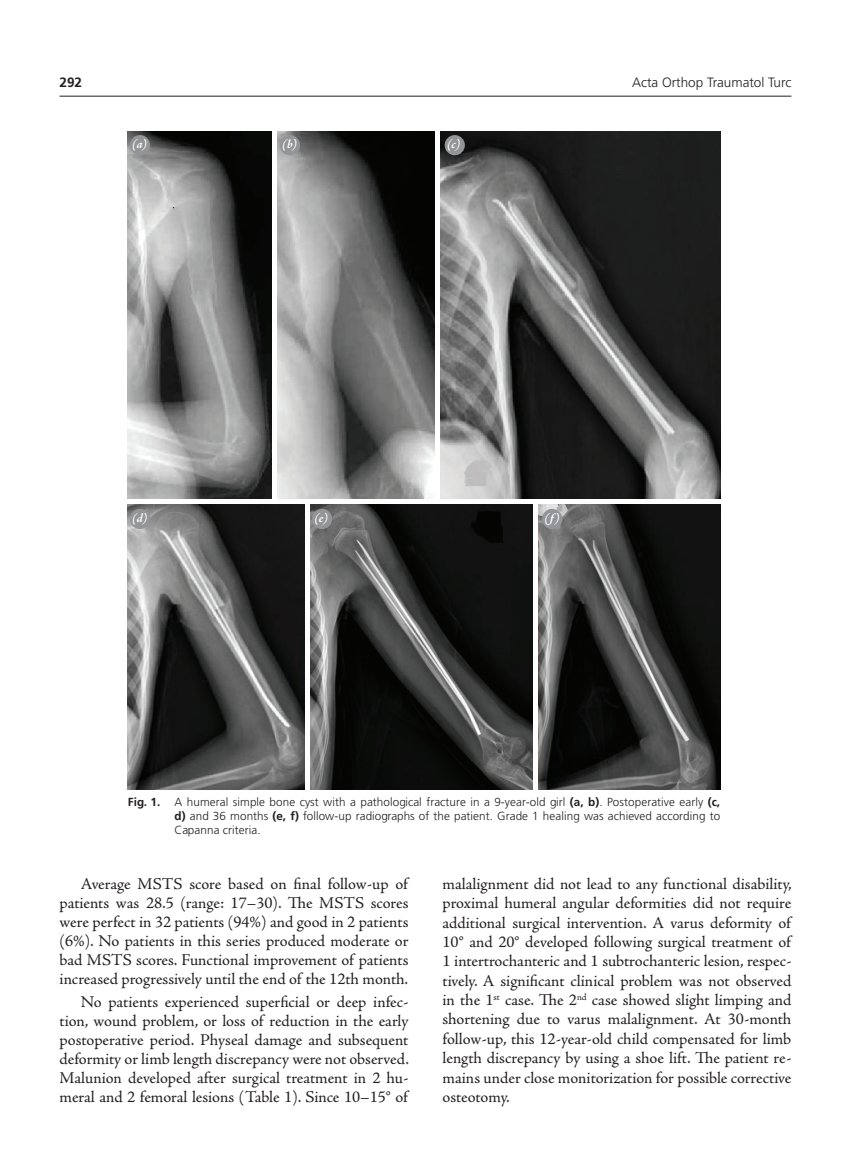
<style>
.page{position:relative;width:851px;height:1170px;background:#fff}
.page>*{position:absolute;margin:0;border:0;box-sizing:border-box;transform-origin:0 0}
.t1{font:16.5px/19.4px "Adobe Jenson Pro";letter-spacing:-.005em;color:#231f20;text-align:justify}
.t2{font:13.5px "Frutiger Light Nr Tr";color:#231f20}
.t3{font:13.5px "Frutiger Bold Tr";color:#231f20}
.t4{font:italic 700 12.75px "Adobe Jenson Pro";color:#fff}
.t5{font:11.7px/14.1px "Frutiger Light Nr Tr";letter-spacing:.01em;color:#231f20;text-align:justify}
.s1{font-family:"Frutiger Bold Tr"}
</style>
<div class="page">
<img style="left:128px;top:132px;width:143px;height:366px">
<img style="left:277px;top:132px;width:158px;height:366px">
<img style="left:441px;top:132px;width:279px;height:366px">
<img style="left:128px;top:504px;width:176px;height:285px">
<img style="left:310px;top:504px;width:222px;height:285px">
<img style="left:538px;top:504px;width:182px;height:285px">
<div style="left:130px;top:135px;width:20px;height:20px;background:#939598;border-radius:50%"></div>
<div style="left:130px;top:509px;width:20px;height:20px;background:#939598;border-radius:50%"></div>
<div style="left:312px;top:509px;width:20px;height:20px;background:#939598;border-radius:50%"></div>
<div style="left:542px;top:509px;width:20px;height:20px;background:#939598;border-radius:50%"></div>
<div style="left:280px;top:135px;width:20px;height:20px;background:#939598;border-radius:50%"></div>
<div style="left:444px;top:135px;width:21px;height:20px;background:#939598;border-radius:50%"></div>
<hr style="left:60px;top:96px;width:731px;height:1px;background:#231f20">
<p class="t3" style="left:60px;top:74px;width:24px">292</p>
<p class="t2" style="left:632px;top:74px;width:161px">Acta Orthop Traumatol Turc</p>
<p class="t4" style="left:132px;top:137px;width:18px">(a)</p>
<p class="t4" style="left:282px;top:137px;width:18px">(b)</p>
<p class="t4" style="left:446px;top:137px;width:17px">(c)</p>
<p class="t4" style="left:132px;top:510px;width:18px">(d)</p>
<p class="t4" style="left:314px;top:510px;width:17px">(e)</p>
<p class="t4" style="left:544px;top:510px;width:19px">(f)</p>
<p class="t5" style="left:174px;top:795px;width:547px;text-indent:-47px"><span class="s1">Fig. 1.</span> A humeral simple bone cyst with a pathological fracture in a 9-year-old girl <span class="s1">(a, b)</span>. Postoperative early <span class="s1">(c, d)</span> and 36 months <span class="s1">(e, f)</span> follow-up radiographs of the patient. Grade 1 healing was achieved according to Capanna criteria.</p>
<p class="t1" style="left:60px;top:874px;width:350px;line-height:18.9px;text-indent:21px">Average MSTS score based on final follow-up of patients was 28.5 (range: 17–30). The MSTS scores were perfect in 32 patients (94%) and good in 2 patients (6%). No patients in this series produced moderate or bad MSTS scores. Functional improvement of patients increased progressively until the end of the 12th month.</p>
<p class="t1" style="left:60px;top:992px;width:351px;line-height:18.9px;text-indent:21px">No patients experienced superficial or deep infec&shy;tion, wound problem, or loss of reduction in the early postoperative period. Physeal damage and subsequent deformity or limb length discrepancy were not observed.<br>Malunion developed after surgical treatment in 2 hu&shy;meral and 2 femoral lesions (Table 1). Since 10–15° of</p>
<p class="t1" style="left:442px;top:874px;width:351px">malalignment did not lead to any functional disability, proximal humeral angular deformities did not require additional surgical intervention. A varus deformity of 10° and 20° developed following surgical treatment of 1 intertrochanteric and 1 subtrochanteric lesion, respec&shy;tively. A significant clinical problem was not observed in the 1<sup>st</sup> case. The 2<sup>nd</sup> case showed slight limping and shortening due to varus malalignment. At 30-month follow-up, this 12-year-old child compensated for limb length discrepancy by using a shoe lift. The patient re&shy;mains under close monitorization for possible corrective osteotomy.</p>
</div>
